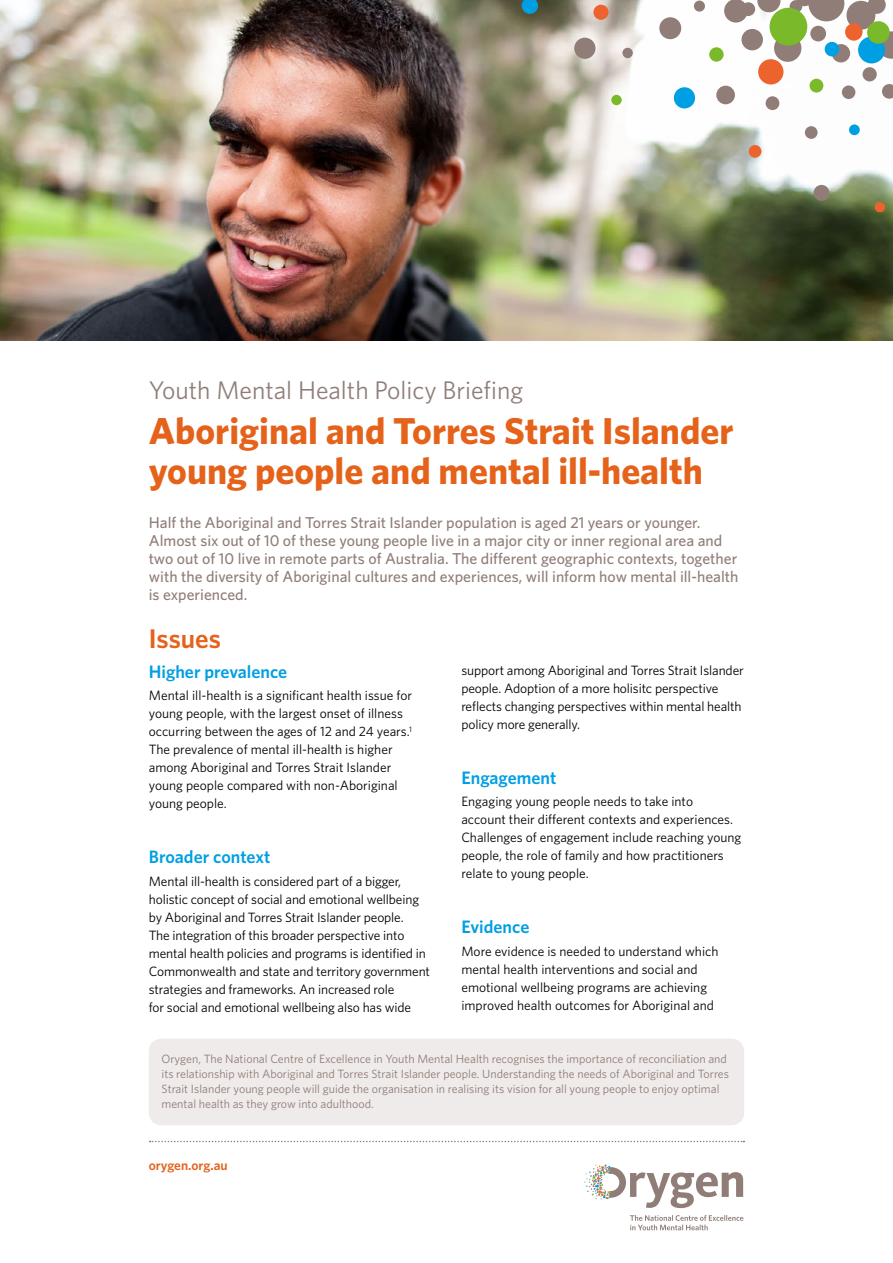
<style>
.page{position:relative;width:893px;height:1263px;background:#fff}
.page>*{position:absolute;margin:0;border:0;box-sizing:border-box;transform-origin:0 0}
.t1{font:700 37.5px/40.5px "Whitney";color:#e5621b}
.t2{font:600 27px "Whitney";color:#e5621b}
.t3{font:25.5px "Whitney";color:#907d77}
.t4{font:600 18px "Whitney";color:#009fe3}
.t5{font:500 15.75px/18px "Whitney";color:#907d77}
.t6{font:13.5px/18px "Whitney";letter-spacing:-.01em;color:#000}
.t7{font:600 13.5px "Whitney";color:#e5621b}
.t8{font:12px/15px "Whitney";color:#907d77}
</style>
<div class="page">
<svg style="left:630px;top:1215px;width:113px;height:15px"></svg>
<svg style="left:584px;top:1164px;width:159px;height:44px"></svg>
<svg style="left:150px;top:1141px;width:594px;height:1px"></svg>
<div style="left:149px;top:1039px;width:595px;height:86px;background:#eeebea;border-radius:13px"></div>
<img style="left:0;top:0;width:893px;height:340px">
<div style="left:693px;top:163px;width:9px;height:10px;background:#a0a67b;border-radius:50%"></div>
<div style="left:716px;top:86px;width:19px;height:18px;background:#907d77;border-radius:50%"></div>
<div style="left:766px;top:96px;width:13px;height:14px;background:#907d77;border-radius:50%"></div>
<div style="left:809px;top:79px;width:14px;height:14px;background:#7ab929;border-radius:50%"></div>
<div style="left:593px;top:5px;width:15px;height:15px;background:#ec632d;border-radius:50%"></div>
<div style="left:875px;top:202px;width:10px;height:10px;background:#ec632d;border-radius:50%"></div>
<div style="left:741px;top:29px;width:22px;height:21px;background:#907d77;border-radius:50%"></div>
<div style="left:694px;top:1px;width:11px;height:11px;background:#907d77;border-radius:50%"></div>
<div style="left:842px;top:85px;width:13px;height:14px;background:#907d77;border-radius:50%"></div>
<div style="left:849px;top:124px;width:11px;height:11px;background:#009fe3;border-radius:50%"></div>
<div style="left:862px;top:67px;width:15px;height:14px;background:#907d77;border-radius:50%"></div>
<svg style="left:868px;top:0;width:18px;height:14px"></svg>
<div style="left:622px;top:48px;width:11px;height:10px;background:#907d77;border-radius:50%"></div>
<div style="left:611px;top:95px;width:11px;height:10px;background:#7ab929;border-radius:50%"></div>
<div style="left:659px;top:17px;width:22px;height:22px;background:#907d77;border-radius:50%"></div>
<div style="left:674px;top:87px;width:21px;height:21px;background:#009fe3;border-radius:50%"></div>
<div style="left:574px;top:38px;width:21px;height:21px;background:#907d77;border-radius:50%"></div>
<div style="left:813px;top:185px;width:16px;height:16px;background:#907d77;border-radius:50%"></div>
<div style="left:758px;top:59px;width:25px;height:26px;background:#ec632d;border-radius:50%"></div>
<div style="left:709px;top:47px;width:15px;height:15px;background:#7ab929;border-radius:50%"></div>
<div style="left:741px;top:2px;width:14px;height:14px;background:#907d77;border-radius:50%"></div>
<svg style="left:724px;top:0;width:24px;height:23px"></svg>
<svg style="left:757px;top:0;width:23px;height:12px"></svg>
<svg style="left:790px;top:0;width:12px;height:13px"></svg>
<div style="left:805px;top:126px;width:13px;height:13px;background:#907d77;border-radius:50%"></div>
<div style="left:749px;top:145px;width:12px;height:13px;background:#ec632d;border-radius:50%"></div>
<div style="left:774px;top:34px;width:27px;height:28px;background:#907d77;border-radius:50%"></div>
<div style="left:769px;top:8px;width:38px;height:38px;background:#7ab929;border-radius:50%"></div>
<svg style="left:522px;top:0;width:16px;height:14px"></svg>
<svg style="left:882px;top:84px;width:11px;height:15px"></svg>
<div style="left:846px;top:1px;width:29px;height:29px;background:#907d77;border-radius:50%"></div>
<svg style="left:796px;top:0;width:48px;height:21px"></svg>
<svg style="left:882px;top:31px;width:11px;height:28px"></svg>
<div style="left:810px;top:26px;width:16px;height:15px;background:#907d77;border-radius:50%"></div>
<div style="left:832px;top:44px;width:18px;height:18px;background:#907d77;border-radius:50%"></div>
<div style="left:858px;top:37px;width:27px;height:26px;background:#009fe3;border-radius:50%"></div>
<div style="left:867px;top:21px;width:23px;height:23px;background:#7ab929;border-radius:50%"></div>
<div style="left:825px;top:42px;width:14px;height:14px;background:#009fe3;border-radius:50%"></div>
<div style="left:845px;top:23px;width:17px;height:18px;background:#ec632d;border-radius:50%"></div>
<h3 class="t3" style="left:149px;top:373px;width:376px">Youth Mental Health Policy Briefing</h3>
<h1 class="t1" style="left:149px;top:409px;width:586px">Aboriginal and Torres Strait Islander young people and mental ill-health</h1>
<p class="t5" style="left:149px;top:513px;width:591px">Half the Aboriginal and Torres Strait Islander population is aged 21 years or younger.<br>Almost six out of 10 of these young people live in a major city or inner regional area and two out of 10 live in remote parts of Australia. The different geographic contexts, together with the diversity of Aboriginal cultures and experiences, will inform how mental ill-health is experienced.</p>
<h2 class="t2" style="left:149px;top:621px;width:74px">Issues</h2>
<h3 class="t4" style="left:149px;top:660px;width:140px">Higher prevalence</h3>
<p class="t6" style="left:149px;top:686px;width:265px">Mental ill-health is a significant health issue for young people, with the largest onset of illness occurring between the ages of 12 and 24 years.<sup>1<br></sup>The prevalence of mental ill-health is higher among Aboriginal and Torres Strait Islander young people compared with non-Aboriginal young people.</p>
<h3 class="t4" style="left:149px;top:845px;width:123px">Broader context</h3>
<p class="t6" style="left:149px;top:871px;width:283px">Mental ill-health is considered part of a bigger, holistic concept of social and emotional wellbeing by Aboriginal and Torres Strait Islander people.<br>The integration of this broader perspective into mental health policies and programs is identified in Commonwealth and state and territory government strategies and frameworks. An increased role<br>for social and emotional wellbeing also has wide</p>
<p class="t6" style="left:461px;top:661px;width:284px">support among Aboriginal and Torres Strait Islander people. Adoption of a more holisitc perspective reflects changing perspectives within mental health policy more generally.</p>
<h3 class="t4" style="left:461px;top:766px;width:97px">Engagement</h3>
<p class="t6" style="left:461px;top:792px;width:281px">Engaging young people needs to take into<br>account their different contexts and experiences.<br>Challenges of engagement include reaching young people, the role of family and how practitioners relate to young people.</p>
<h3 class="t4" style="left:461px;top:915px;width:69px">Evidence</h3>
<p class="t6" style="left:461px;top:941px;width:259px">More evidence is needed to understand which mental health interventions and social and emotional wellbeing programs are achieving improved health outcomes for Aboriginal and</p>
<p class="t8" style="left:162px;top:1050px;width:569px">Orygen, The National Centre of Excellence in Youth Mental Health recognises the importance of reconciliation and its relationship with Aboriginal and Torres Strait Islander people. Understanding the needs of Aboriginal and Torres Strait Islander young people will guide the organisation in realising its vision for all young people to enjoy optimal mental health as they grow into adulthood.</p>
<p class="t7" style="left:149px;top:1157px;width:80px">orygen.org.au</p>
</div>
